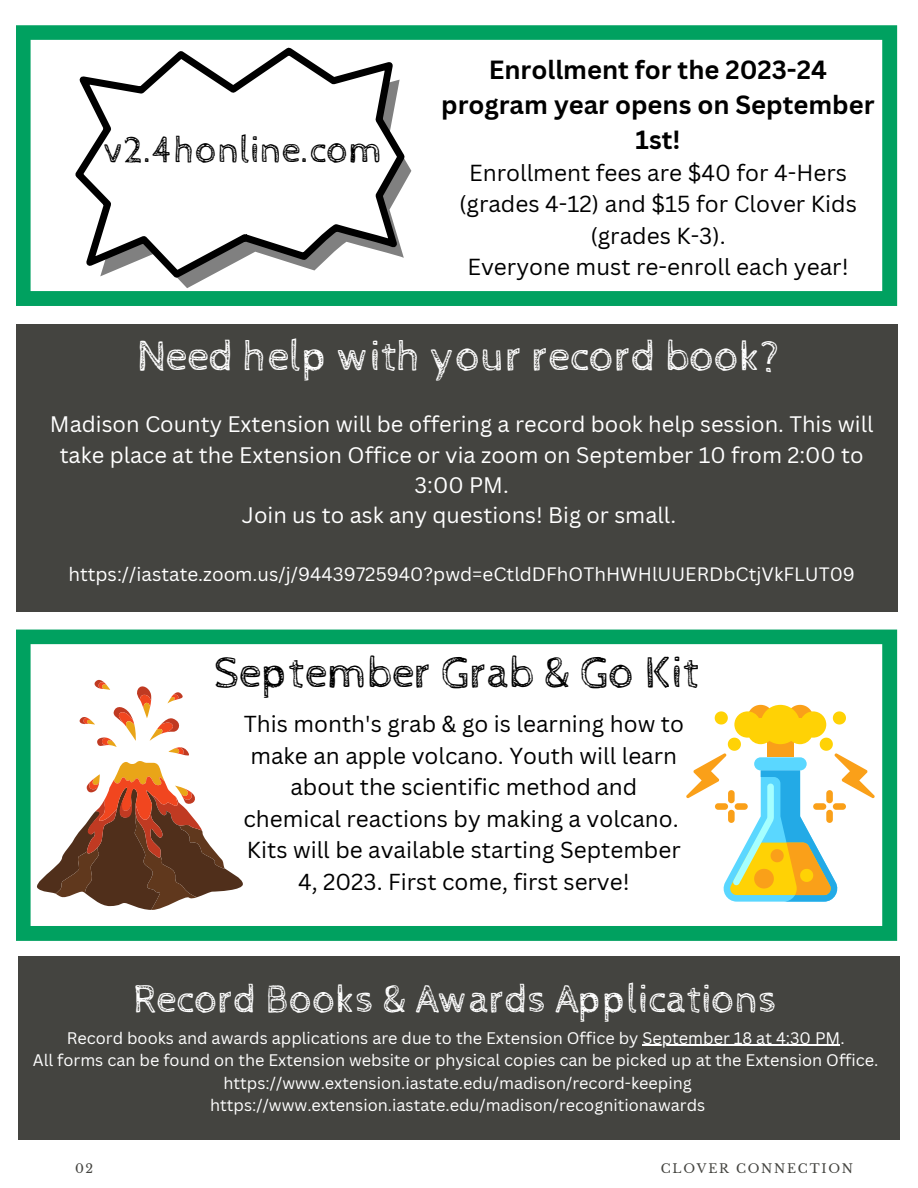
<style>
.page{position:relative;width:918px;height:1188px;background:#fff}
.page>*{position:absolute;margin:0;border:0;box-sizing:border-box;transform-origin:0 0}
.t1{font:45px "Cabin Sketch";color:#000}
.t2{font:43.5px "Cabin Sketch";color:#fff}
.t3{font:40.5px "Cabin Sketch";color:#fff}
.t4{font:38.1px "Cabin Sketch";color:#000}
.t5{font:700 25.65px/34.8px "Canva Sans";color:#000;text-align:center}
.t6{font:22.65px/31.5px "Canva Sans";color:#000;text-align:center}
.t7{font:22.5px/31.5px "Canva Sans";color:#000;text-align:center}
.t8{font:21.9px/30.3px "Canva Sans";color:#fff;text-align:center}
.t9{font:18.9px "Canva Sans";color:#fff}
.t10{font:16.35px "Canva Sans";color:#fff}
.t11{font:12.45px "Libre Baskerville";letter-spacing:.14em;color:#444440}
</style>
<div class="page">
<svg style="left:16px;top:25px;width:881px;height:281px"></svg>
<svg style="left:16px;top:630px;width:881px;height:311px"></svg>
<div style="left:16px;top:324px;width:881px;height:288px;background:#444440"></div>
<div style="left:18px;top:957px;width:882px;height:183px;background:#444440"></div>
<svg style="left:89px;top:65px;width:322px;height:223px"></svg>
<svg style="left:75px;top:47px;width:334px;height:236px"></svg>
<svg style="left:35px;top:678px;width:208px;height:232px"></svg>
<svg style="left:685px;top:705px;width:191px;height:197px"></svg>
<div style="left:735px;top:803px;width:13px;height:7px;background:#faa019;border-radius:3px"></div>
<div style="left:715px;top:803px;width:13px;height:7px;background:#faa019;border-radius:3px"></div>
<div style="left:728px;top:790px;width:7px;height:13px;background:#faa019;border-radius:3px"></div>
<div style="left:728px;top:810px;width:7px;height:13px;background:#faa019;border-radius:3px"></div>
<hr style="left:643px;top:1045px;width:197px;height:1px;background:#fff">
<p class="t4" style="left:104px;top:129px;width:280px">v2.4honline.com</p>
<p class="t5" style="left:441px;top:52px;width:435px">Enrollment for the 2023-24 program year opens on September<br>1st!</p>
<p class="t6" style="left:459px;top:156px;width:399px">Enrollment fees are $40 for 4-Hers (grades 4-12) and $15 for Clover Kids (grades K-3).</p>
<p class="t6" style="left:467px;top:250px;width:383px">Everyone must re-enroll each year!</p>
<p class="t2" style="left:137px;top:332px;width:645px">Need help with your record book?</p>
<p class="t8" style="left:50px;top:409px;width:825px">Madison County Extension will be offering a record book help session. This will take place at the Extension Office or via zoom on September 10 from 2:00 to<br>3:00 PM.</p>
<p class="t8" style="left:242px;top:500px;width:436px">Join us to ask any questions! Big or small.</p>
<p class="t9" style="left:68px;top:561px;width:788px">https://iastate.zoom.us/j/94439725940?pwd=eCtldDFhOThHWHlUUERDbCtjVkFLUT09</p>
<p class="t1" style="left:214px;top:648px;width:487px">September Grab &amp; Go Kit</p>
<p class="t7" style="left:243px;top:708px;width:442px">This month's grab &amp; go is learning how to make an apple volcano. Youth will learn about the scientific method and chemical reactions by making a volcano.</p>
<p class="t7" style="left:247px;top:834px;width:435px">Kits will be available starting September<br>4, 2023. First come, first serve!</p>
<p class="t3" style="left:133px;top:977px;width:645px">Record Books &amp; Awards Applications</p>
<p class="t10" style="left:67px;top:1026px;width:779px">Record books and awards applications are due to the Extension Office by September 18 at 4:30 PM.</p>
<p class="t10" style="left:33px;top:1049px;width:847px">All forms can be found on the Extension website or physical copies can be picked up at the Extension Office.</p>
<p class="t10" style="left:223px;top:1071px;width:470px">https://www.extension.iastate.edu/madison/record-keeping</p>
<p class="t10" style="left:210px;top:1094px;width:497px">https://www.extension.iastate.edu/madison/recognitionawards</p>
<p class="t11" style="left:75px;top:1161px;width:20px">02</p>
<p class="t11" style="left:661px;top:1161px;width:194px">CLOVER CONNECTION</p>
</div>
